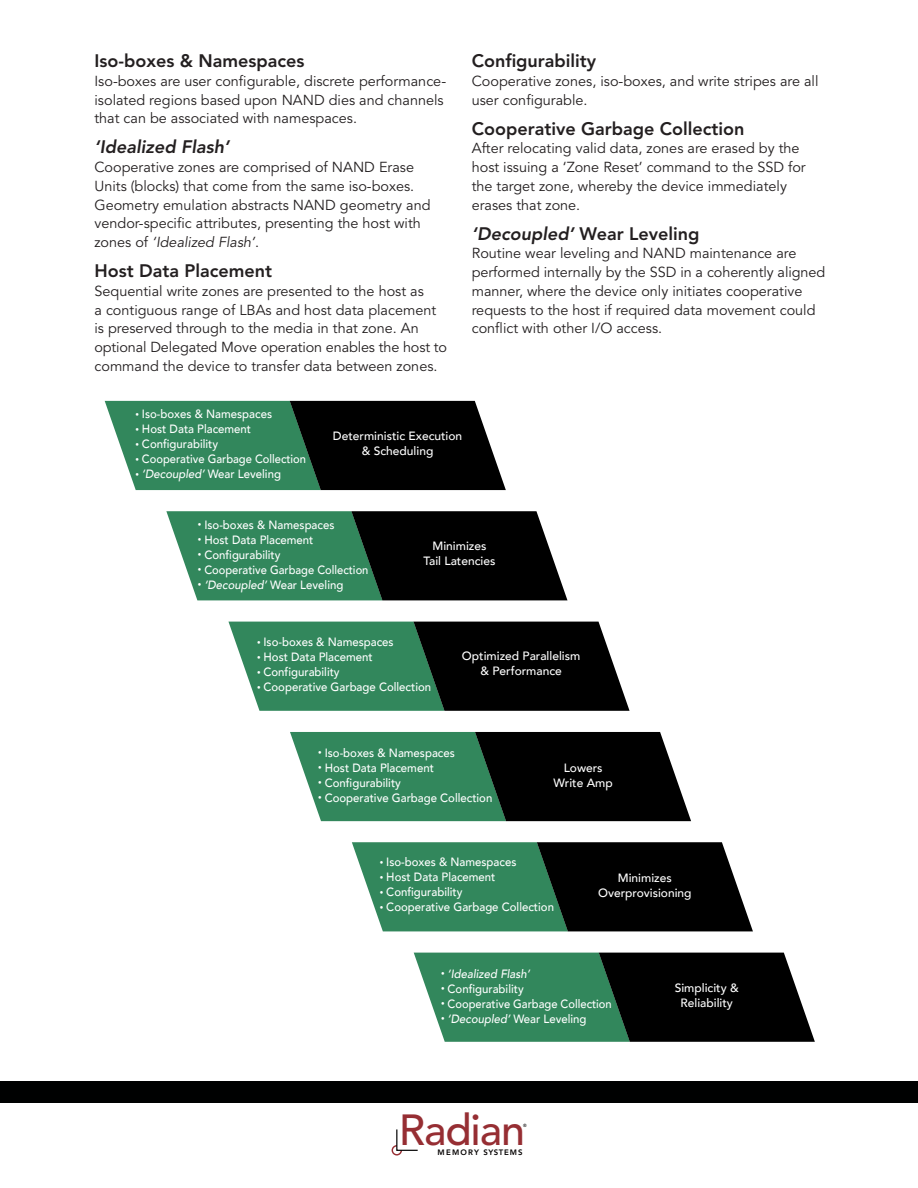
<style>
.page{position:relative;width:918px;height:1188px;background:#fff}
.page>*{position:absolute;margin:0;border:0;box-sizing:border-box;transform-origin:0 0}
.t1{font:500 43.2px "Avenir";letter-spacing:-.025em;color:#962e33}
.t2{font:800 18px "Avenir";color:#231f20}
.t3{font:italic 800 18px "Avenir";color:#231f20}
.t4{font:14.4px/18.8px "Avenir";color:#231f20}
.t5{font:500 12px "Avenir";color:#fff;scale:.95 1}
.t6{font:500 12px/15px "Avenir";color:#fff;text-align:center}
.t7{font:500 12px "Avenir";color:#fff;scale:.93 1}
.t8{font:italic 500 12px "Avenir";color:#fff;scale:.95 1}
.t9{font:800 7.8px "Avenir";letter-spacing:.085em;color:#040101}
.t10{font:800 7.8px "Avenir";letter-spacing:.135em;color:#040101}
.t11{font:500 4.5px "Avenir";color:#000101}
.s1{font-style:italic}
.s2{font-size:7.5px}
.s3{font-style:normal;font-size:7.5px}
</style>
<div class="page">
<div style="left:0;top:1081px;width:918px;height:22px;background:#000101"></div>
<svg style="left:392px;top:1129px;width:26px;height:27px"></svg>
<svg style="left:105px;top:401px;width:401px;height:89px;background:#2a513e"></svg>
<svg style="left:166px;top:511px;width:401px;height:89px;background:#2b523e"></svg>
<svg style="left:228px;top:622px;width:402px;height:89px;background:#2b523f"></svg>
<svg style="left:290px;top:732px;width:401px;height:89px;background:#2a523e"></svg>
<svg style="left:352px;top:842px;width:401px;height:89px;background:#2b523e"></svg>
<svg style="left:414px;top:953px;width:401px;height:89px;background:#2b523e"></svg>
<p class="t2" style="left:94px;top:50px;width:211px">Iso-boxes &amp; Namespaces</p>
<p class="t4" style="left:94px;top:72px;width:353px">Iso-boxes are user configurable, discrete performance&shy;isolated regions based upon NAND dies and channels that can be associated with namespaces.</p>
<p class="t3" style="left:94px;top:136px;width:137px">‘Idealized Flash’</p>
<p class="t4" style="left:94px;top:158px;width:338px">Cooperative zones are comprised of NAND Erase Units (blocks) that come from the same iso-boxes.<br>Geometry emulation abstracts NAND geometry and vendor-specific attributes, presenting the host with zones of <span class="s1">‘Idealized Flash’</span>.</p>
<p class="t2" style="left:94px;top:260px;width:179px">Host Data Placement</p>
<p class="t4" style="left:94px;top:282px;width:354px">Sequential write zones are presented to the host as<br>a contiguous range of LBAs and host data placement is preserved through to the media in that zone. An optional Delegated Move operation enables the host to command the device to transfer data between zones.</p>
<p class="t2" style="left:472px;top:50px;width:126px">Configurability</p>
<p class="t4" style="left:472px;top:72px;width:348px">Cooperative zones, iso-boxes, and write stripes are all user configurable.</p>
<p class="t2" style="left:472px;top:118px;width:274px">Cooperative Garbage Collection</p>
<p class="t4" style="left:472px;top:139px;width:336px">After relocating valid data, zones are erased by the host issuing a ‘Zone Reset’ command to the SSD for the target zone, whereby the device immediately erases that zone.</p>
<p class="t2" style="left:472px;top:223px;width:229px"><span class="s1">‘Decoupled’</span> Wear Leveling</p>
<p class="t4" style="left:472px;top:244px;width:355px">Routine wear leveling and NAND maintenance are performed internally by the SSD in a coherently aligned manner, where the device only initiates cooperative requests to the host if required data movement could conflict with other I/O access.</p>
<p class="t5" style="left:136px;top:404px;width:145px"><span class="s2">•</span> Iso-boxes &amp; Namespaces</p>
<p class="t5" style="left:136px;top:419px;width:123px"><span class="s2">•</span> Host Data Placement</p>
<p class="t5" style="left:136px;top:434px;width:88px"><span class="s2">•</span> Configurability</p>
<p class="t7" style="left:136px;top:449px;width:185px"><span class="s2">•</span> Cooperative Garbage Collection</p>
<p class="t5" style="left:136px;top:464px;width:155px"><span class="s2">•</span> <span class="s1">‘Decoupled’</span> Wear Leveling</p>
<p class="t6" style="left:333px;top:428px;width:131px">Deterministic Execution &amp; Scheduling</p>
<p class="t5" style="left:198px;top:514px;width:145px"><span class="s2">•</span> Iso-boxes &amp; Namespaces</p>
<p class="t5" style="left:198px;top:529px;width:123px"><span class="s2">•</span> Host Data Placement</p>
<p class="t5" style="left:198px;top:544px;width:88px"><span class="s2">•</span> Configurability</p>
<p class="t7" style="left:198px;top:559px;width:185px"><span class="s2">•</span> Cooperative Garbage Collection</p>
<p class="t5" style="left:198px;top:574px;width:155px"><span class="s2">•</span> <span class="s1">‘Decoupled’</span> Wear Leveling</p>
<p class="t6" style="left:424px;top:538px;width:73px">Minimizes<br>Tail Latencies</p>
<p class="t5" style="left:257px;top:632px;width:145px"><span class="s2">•</span> Iso-boxes &amp; Namespaces</p>
<p class="t5" style="left:257px;top:647px;width:123px"><span class="s2">•</span> Host Data Placement</p>
<p class="t5" style="left:257px;top:662px;width:88px"><span class="s2">•</span> Configurability</p>
<p class="t5" style="left:257px;top:677px;width:185px"><span class="s2">•</span> Cooperative Garbage Collection</p>
<p class="t6" style="left:462px;top:648px;width:120px">Optimized Parallelism &amp; Performance</p>
<p class="t5" style="left:318px;top:742px;width:145px"><span class="s2">•</span> Iso-boxes &amp; Namespaces</p>
<p class="t5" style="left:318px;top:757px;width:123px"><span class="s2">•</span> Host Data Placement</p>
<p class="t5" style="left:318px;top:772px;width:88px"><span class="s2">•</span> Configurability</p>
<p class="t5" style="left:318px;top:787px;width:185px"><span class="s2">•</span> Cooperative Garbage Collection</p>
<p class="t6" style="left:554px;top:759px;width:61px">Lowers<br>Write Amp</p>
<p class="t5" style="left:380px;top:852px;width:145px"><span class="s2">•</span> Iso-boxes &amp; Namespaces</p>
<p class="t5" style="left:380px;top:867px;width:123px"><span class="s2">•</span> Host Data Placement</p>
<p class="t5" style="left:380px;top:882px;width:88px"><span class="s2">•</span> Configurability</p>
<p class="t5" style="left:380px;top:897px;width:185px"><span class="s2">•</span> Cooperative Garbage Collection</p>
<p class="t6" style="left:598px;top:869px;width:95px">Minimizes<br>Overprovisioning</p>
<p class="t8" style="left:441px;top:966px;width:95px"><span class="s3">•</span> ‘Idealized Flash’</p>
<p class="t5" style="left:441px;top:978px;width:88px"><span class="s2">•</span> Configurability</p>
<p class="t7" style="left:441px;top:993px;width:185px"><span class="s2">•</span> Cooperative Garbage Collection</p>
<p class="t5" style="left:441px;top:1008px;width:155px"><span class="s2">•</span> <span class="s1">‘Decoupled’</span> Wear Leveling</p>
<h1 class="t1" style="left:399px;top:1105px;width:128px">Radian</h1>
<p class="t10" style="left:438px;top:1148px;width:43px">MEMORY</p>
<p class="t9" style="left:483px;top:1148px;width:41px">SYSTEMS</p>
<p class="t11" style="left:523px;top:1123px;width:5px">®</p>
<p class="t6" style="left:675px;top:980px;width:65px">Simplicity &amp;<br>Reliability</p>
</div>
